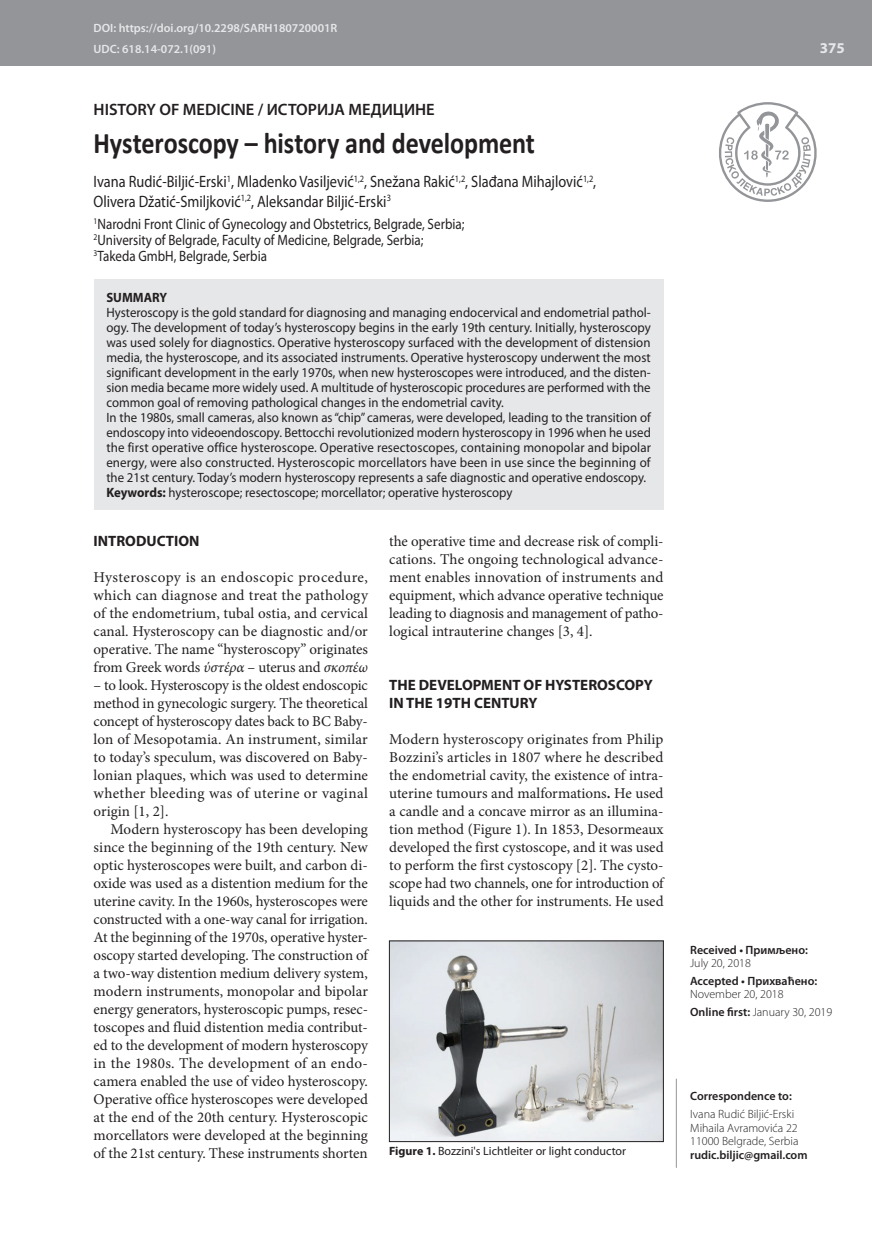
<style>
.page{position:relative;width:872px;height:1234px;background:#fff}
.page>*{position:absolute;margin:0;border:0;box-sizing:border-box;transform-origin:0 0}
.t1{font:700 30px "Calibri";letter-spacing:-.005em;color:#231f20;scale:.87 1}
.t2{font:16.5px/19.5px "Myriad Pro";color:#231f20;scale:.87 1}
.t3{font:600 16.5px "Myriad Pro";color:#231f20}
.t4{font:15px/18px "Minion Pro";letter-spacing:-.005em;color:#231f20;text-align:justify}
.t5{font:15px/15.8px "Myriad Pro";color:#231f20;scale:.87 1}
.t6{font:700 15px/18px "Myriad Pro";color:#231f20}
.t7{font:700 15px "Myriad Pro";color:#e6e7e9}
.t8{font:13.5px/15px "Myriad Pro";color:#231f20;scale:.95 1}
.t9{font:700 13.5px "Myriad Pro";color:#231f20;scale:.95 1}
.t10{font:300 12px/13.5px "Myriad Pro";color:#231f20}
.t11{font:600 12px "Myriad Pro";color:#231f20}
.t12{font:600 12px/21.3px "Myriad Pro";color:#e6e7e9}
.t13{font:12px "Myriad Pro";color:#231f20}
.s1{font-weight:700}
.s2{font-style:italic}
.s3{font-weight:600}
</style>
<div class="page">
<div style="left:0;top:0;width:872px;height:66px;background:#939598"></div>
<svg style="left:719px;top:102px;width:98px;height:100px"></svg>
<div style="left:94px;top:279px;width:569px;height:231px;background:#e6e7e9"></div>
<img style="left:391px;top:942px;width:270px;height:197px">
<hr style="left:676px;top:1078px;width:1px;height:89px;background:#939598">
<p class="t12" style="left:94px;top:17px;width:245px">DOI: https://doi.org/10.2298/SARH180720001R<br>UDC: 618.14-072.1(091)</p>
<p class="t3" style="left:94px;top:98px;width:343px">HISTORY OF MEDICINE / ИСТОРИЈА МЕДИЦИНЕ</p>
<h1 class="t1" style="left:94px;top:122px;width:509px">Hysteroscopy – history and development</h1>
<p class="t2" style="left:94px;top:172px;width:579px">Ivana Rudić-Biljić-Erski<sup>1</sup>, Mladenko Vasiljević<sup>1,2</sup>, Snežana Rakić<sup>1,2</sup>, Slađana Mihajlović<sup>1,2</sup>,<br>Olivera Džatić-Smiljković<sup>1,2</sup>, Aleksandar Biljić-Erski<sup>3</sup></p>
<p class="t5" style="left:94px;top:216px;width:428px"><sup>1</sup>Narodni Front Clinic of Gynecology and Obstetrics, Belgrade, Serbia;<br><sup>2</sup>University of Belgrade, Faculty of Medicine, Belgrade, Serbia;<br><sup>3</sup>Takeda GmbH, Belgrade, Serbia</p>
<p class="t9" style="left:106px;top:288px;width:66px">SUMMARY</p>
<p class="t8" style="left:106px;top:305px;width:575px">Hysteroscopy is the gold standard for diagnosing and managing endocervical and endometrial pathol&shy;ogy. The development of today’s hysteroscopy begins in the early 19th century. Initially, hysteroscopy was used solely for diagnostics. Operative hysteroscopy surfaced with the development of distension media, the hysteroscope, and its associated instruments. Operative hysteroscopy underwent the most significant development in the early 1970s, when new hysteroscopes were introduced, and the disten&shy;sion media became more widely used. A multitude of hysteroscopic procedures are performed with the common goal of removing pathological changes in the endometrial cavity.<br>In the 1980s, small cameras, also known as “chip” cameras, were developed, leading to the transition of endoscopy into videoendoscopy. Bettocchi revolutionized modern hysteroscopy in 1996 when he used the first operative office hysteroscope. Operative resectoscopes, containing monopolar and bipolar energy, were also constructed. Hysteroscopic morcellators have been in use since the beginning of the 21st century. Today’s modern hysteroscopy represents a safe diagnostic and operative endoscopy.<br><span class="s1">Keywords:</span> hysteroscope; resectoscope; morcellator; operative hysteroscopy</p>
<p class="t6" style="left:94px;top:531px;width:107px">INTRODUCTION</p>
<p class="t4" style="left:94px;top:568px;width:276px">Hysteroscopy is an endoscopic procedure, which can diagnose and treat the pathology of the endometrium, tubal ostia, and cervical canal. Hysteroscopy can be diagnostic and/or operative. The name “hysteroscopy” originates from Greek words <span class="s2">ύστέρα</span> – uterus and <span class="s2">σκοπέω</span></p>
<p class="t4" style="left:94px;top:676px;width:276px">– to look. Hysteroscopy is the oldest endoscopic method in gynecologic surgery. The theoretical concept of hysteroscopy dates back to BC Baby&shy;lon of Mesopotamia. An instrument, similar to today’s speculum, was discovered on Baby&shy;lonian plaques, which was used to determine whether bleeding was of uterine or vaginal origin [1, 2].</p>
<p class="t4" style="left:94px;top:820px;width:276px;text-indent:17px">Modern hysteroscopy has been developing since the beginning of the 19th century. New optic hysteroscopes were built, and carbon di&shy;oxide was used as a distention medium for the uterine cavity. In the 1960s, hysteroscopes were constructed with a one-way canal for irrigation.<br>At the beginning of the 1970s, operative hyster&shy;oscopy started developing. The construction of a two-way distention medium delivery system, modern instruments, monopolar and bipolar energy generators, hysteroscopic pumps, resec&shy;toscopes and fluid distention media contribut&shy;ed to the development of modern hysteroscopy in the 1980s. The development of an endo&shy;camera enabled the use of video hysteroscopy.<br>Operative office hysteroscopes were developed at the end of the 20th century. Hysteroscopic morcellators were developed at the beginning of the 21st century. These instruments shorten</p>
<p class="t4" style="left:389px;top:532px;width:276px">the operative time and decrease risk of compli&shy;cations. The ongoing technological advance&shy;ment enables innovation of instruments and equipment, which advance operative technique leading to diagnosis and management of patho&shy;logical intrauterine changes [3, 4].</p>
<p class="t6" style="left:389px;top:675px;width:265px">THE DEVELOPMENT OF HYSTEROSCOPY<br>IN THE 19TH CENTURY</p>
<p class="t4" style="left:389px;top:730px;width:276px">Modern hysteroscopy originates from Philip Bozzini’s articles in 1807 where he described the endometrial cavity, the existence of intra&shy;uterine tumours and malformations<span class="s1">.</span> He used a candle and a concave mirror as an illumina&shy;tion method (Figure 1). In 1853, Desormeaux developed the first cystoscope, and it was used to perform the first cystoscopy [2]. The cysto&shy;scope had two channels, one for introduction of liquids and the other for instruments. He used</p>
<p class="t13" style="left:389px;top:1143px;width:238px"><span class="s1">Figure 1.</span> Bozzini's Lichtleiter or light conductor</p>
<p class="t7" style="left:820px;top:38px;width:26px">375</p>
<p class="t11" style="left:690px;top:941px;width:119px">Received • Примљено:</p>
<p class="t10" style="left:690px;top:956px;width:62px">July 20, 2018</p>
<p class="t11" style="left:690px;top:972px;width:129px">Accepted • Прихваћено:</p>
<p class="t10" style="left:690px;top:985px;width:144px;line-height:17.7px">November 20, 2018<br><span class="s3">Online first:</span> January 30, 2019</p>
<p class="t11" style="left:690px;top:1088px;width:103px">Correspondence to:</p>
<p class="t10" style="left:690px;top:1107px;width:110px">Ivana Rudić Biljić-Erski<br>Mihaila Avramovića 22<br>11000 Belgrade, Serbia</p>
<p class="t11" style="left:690px;top:1146px;width:119px">rudic.biljic@gmail.com</p>
</div>
